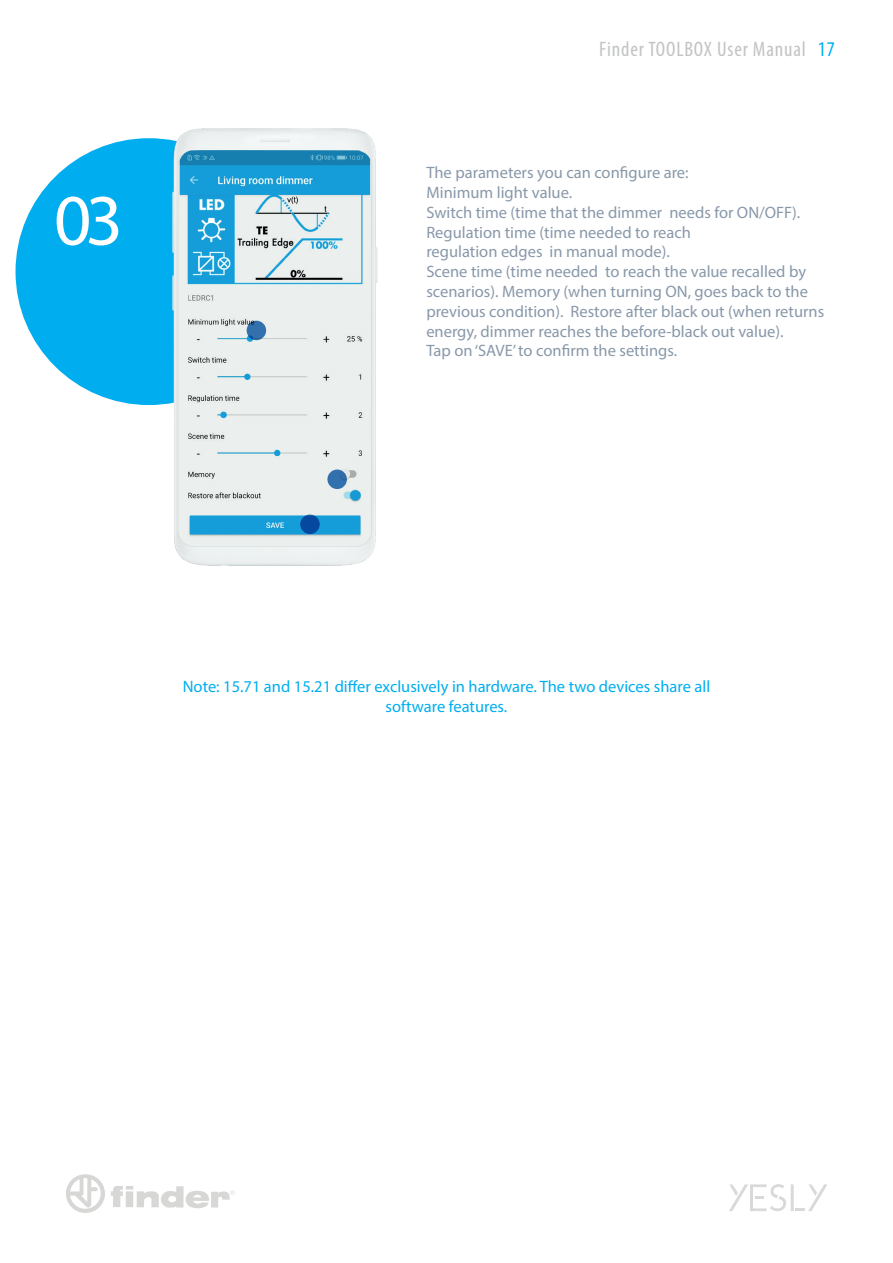
<style>
.page{position:relative;width:893px;height:1263px;background:#fff}
.page>*{position:absolute;margin:0;border:0;box-sizing:border-box;transform-origin:0 0}
.t1{font:72.9px "Myriad Pro";color:#fff}
.t2{font:condensed 21px "Myriad Pro";letter-spacing:.04em;color:#c2c3c3}
.t3{font:16.5px/19.8px "Myriad Pro";color:#8898a9}
.t4{font:16.5px/19.8px "Myriad Pro";color:#00aeef;text-align:center}
.s1{color:#00aeef}
</style>
<div class="page">
<svg style="left:66px;top:1174px;width:39px;height:39px"></svg>
<svg style="left:111px;top:1186px;width:124px;height:22px"></svg>
<hr style="left:791px;top:1184px;width:3px;height:27px;background:#b0b1b5">
<svg style="left:729px;top:1184px;width:57px;height:27px"></svg>
<svg style="left:795px;top:1184px;width:32px;height:27px"></svg>
<div style="left:16px;top:138px;width:266px;height:267px;background:#00aeef;border-radius:50%"></div>
<img style="left:158px;top:128px;width:220px;height:438px">
<img style="left:180px;top:150px;width:190px;height:396px">
<svg style="left:247px;top:321px;width:19px;height:19px"></svg>
<svg style="left:300px;top:514px;width:20px;height:20px"></svg>
<svg style="left:327px;top:469px;width:20px;height:20px"></svg>
<h1 class="t1" style="left:54px;top:175px;width:71px">03</h1>
<p class="t2" style="left:599px;top:36px;width:237px">Finder TOOLBOX User Manual <span class="s1">17</span></p>
<p class="t3" style="left:426px;top:163px;width:399px">The parameters you can configure are:<br>Minimum light value.<br>Switch time (time that the dimmer needs for ON/OFF).<br>Regulation time (time needed to reach<br>regulation edges in manual mode).<br>Scene time (time needed to reach the value recalled by scenarios). Memory (when turning ON, goes back to the previous condition). Restore after black out (when returns energy, dimmer reaches the before-black out value).<br>Tap on ‘SAVE’ to confirm the settings.</p>
<p class="t4" style="left:183px;top:676px;width:529px">Note: 15.71 and 15.21 differ exclusively in hardware. The two devices share all software features.</p>
</div>
